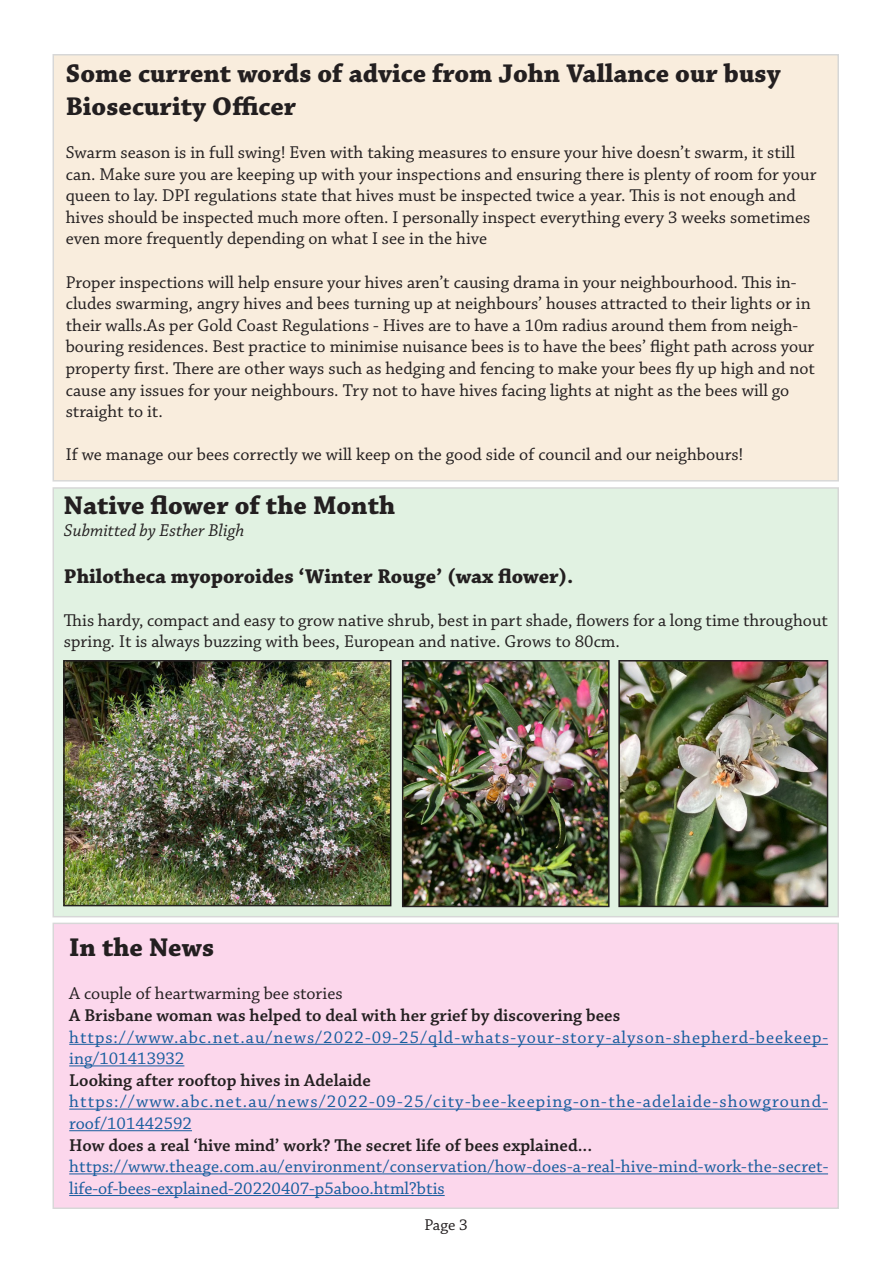
<style>
.page{position:relative;width:893px;height:1263px;background:#fff}
.page>*{position:absolute;margin:0;border:0;box-sizing:border-box;transform-origin:0 0}
.t1{font:700 27px "Chaparral Pro";color:#231f20}
.t2{font:700 21px "Chaparral Pro";color:#231f20}
.t3{font:18px/21.6px "Chaparral Pro";color:#231f20}
.t4{font:600 18px "Chaparral Pro";color:#231f20}
.t5{font:18px/21.6px "Chaparral Pro";letter-spacing:.01em;color:#175d9e}
.t6{font:18px/21.6px "Chaparral Pro";letter-spacing:.055em;color:#175d9e}
.t7{font:18px/21.6px "Chaparral Pro";letter-spacing:.065em;color:#175d9e}
.t8{font:italic 18px "Chaparral Pro";color:#231f20}
.t9{font:16.5px "Chaparral Pro";color:#231f20}
</style>
<div class="page">
<div style="left:52px;top:487px;width:787px;height:430px;background:#e1f2e2"></div>
<img style="left:66px;top:663px;width:322px;height:240px">
<div style="left:63px;top:660px;width:328px;height:246px;border:2px solid #231f20"></div>
<img style="left:405px;top:663px;width:202px;height:241px">
<div style="left:402px;top:660px;width:208px;height:247px;border:2px solid #231f20"></div>
<img style="left:621px;top:663px;width:204px;height:241px">
<div style="left:618px;top:660px;width:210px;height:247px;border:2px solid #231f20"></div>
<div style="left:52px;top:923px;width:787px;height:286px;background:#fcd7ec"></div>
<hr style="left:69px;top:1044px;width:759px;height:1px;background:#175d9e">
<hr style="left:69px;top:1065px;width:115px;height:1px;background:#175d9e">
<hr style="left:69px;top:1108px;width:759px;height:1px;background:#175d9e">
<hr style="left:69px;top:1130px;width:123px;height:1px;background:#175d9e">
<hr style="left:69px;top:1173px;width:759px;height:1px;background:#175d9e">
<hr style="left:69px;top:1195px;width:376px;height:1px;background:#175d9e">
<div style="left:52px;top:54px;width:787px;height:428px;background:#f9eddd"></div>
<p class="t1" style="left:66px;top:58px;width:716px">Some current words of advice from John Vallance our busy</p>
<p class="t1" style="left:66px;top:90px;width:232px">Biosecurity Officer</p>
<p class="t3" style="left:66px;top:142px;width:752px">Swarm season is in full swing! Even with taking measures to ensure your hive doesn’t swarm, it still can. Make sure you are keeping up with your inspections and ensuring there is plenty of room for your queen to lay. DPI regulations state that hives must be inspected twice a year. This is not enough and hives should be inspected much more often. I personally inspect everything every 3 weeks sometimes even more frequently depending on what I see in the hive</p>
<p class="t3" style="left:66px;top:272px;width:751px">Proper inspections will help ensure your hives aren’t causing drama in your neighbourhood. This in&shy;cludes swarming, angry hives and bees turning up at neighbours’ houses attracted to their lights or in their walls.As per Gold Coast Regulations - Hives are to have a 10m radius around them from neigh&shy;bouring residences. Best practice to minimise nuisance bees is to have the bees’ flight path across your property first. There are other ways such as hedging and fencing to make your bees fly up high and not cause any issues for your neighbours. Try not to have hives facing lights at night as the bees will go straight to it.</p>
<p class="t3" style="left:66px;top:445px;width:679px">If we manage our bees correctly we will keep on the good side of council and our neighbours!</p>
<p class="t1" style="left:64px;top:490px;width:333px">Native flower of the Month</p>
<p class="t8" style="left:64px;top:520px;width:182px">Submitted by Esther Bligh</p>
<p class="t2" style="left:64px;top:563px;width:511px">Philotheca myoporoides ‘Winter Rouge’ (wax flower).</p>
<p class="t3" style="left:64px;top:610px;width:765px">This hardy, compact and easy to grow native shrub, best in part shade, flowers for a long time throughout spring. It is always buzzing with bees, European and native. Grows to 80cm.</p>
<p class="t1" style="left:69px;top:932px;width:146px">In the News</p>
<p class="t3" style="left:69px;top:983px;width:275px">A couple of heartwarming bee stories</p>
<p class="t4" style="left:69px;top:1005px;width:552px">A Brisbane woman was helped to deal with her grief by discovering bees</p>
<p class="t6" style="left:69px;top:1027px;width:760px">https://www.abc.net.au/news/2022-09-25/qld-whats-your-story-alyson-shepherd-beekeep&shy;ing/101413932</p>
<p class="t4" style="left:69px;top:1070px;width:303px">Looking after rooftop hives in Adelaide</p>
<p class="t7" style="left:69px;top:1091px;width:760px">https://www.abc.net.au/news/2022-09-25/city-bee-keeping-on-the-adelaide-showground&shy;roof/101442592</p>
<p class="t4" style="left:69px;top:1134px;width:524px">How does a real ‘hive mind’ work? The secret life of bees explained...</p>
<p class="t5" style="left:69px;top:1156px;width:761px">https://www.theage.com.au/environment/conservation/how-does-a-real-hive-mind-work-the-secret&shy;life-of-bees-explained-20220407-p5aboo.html?btis</p>
<p class="t9" style="left:424px;top:1215px;width:45px">Page 3</p>
</div>
